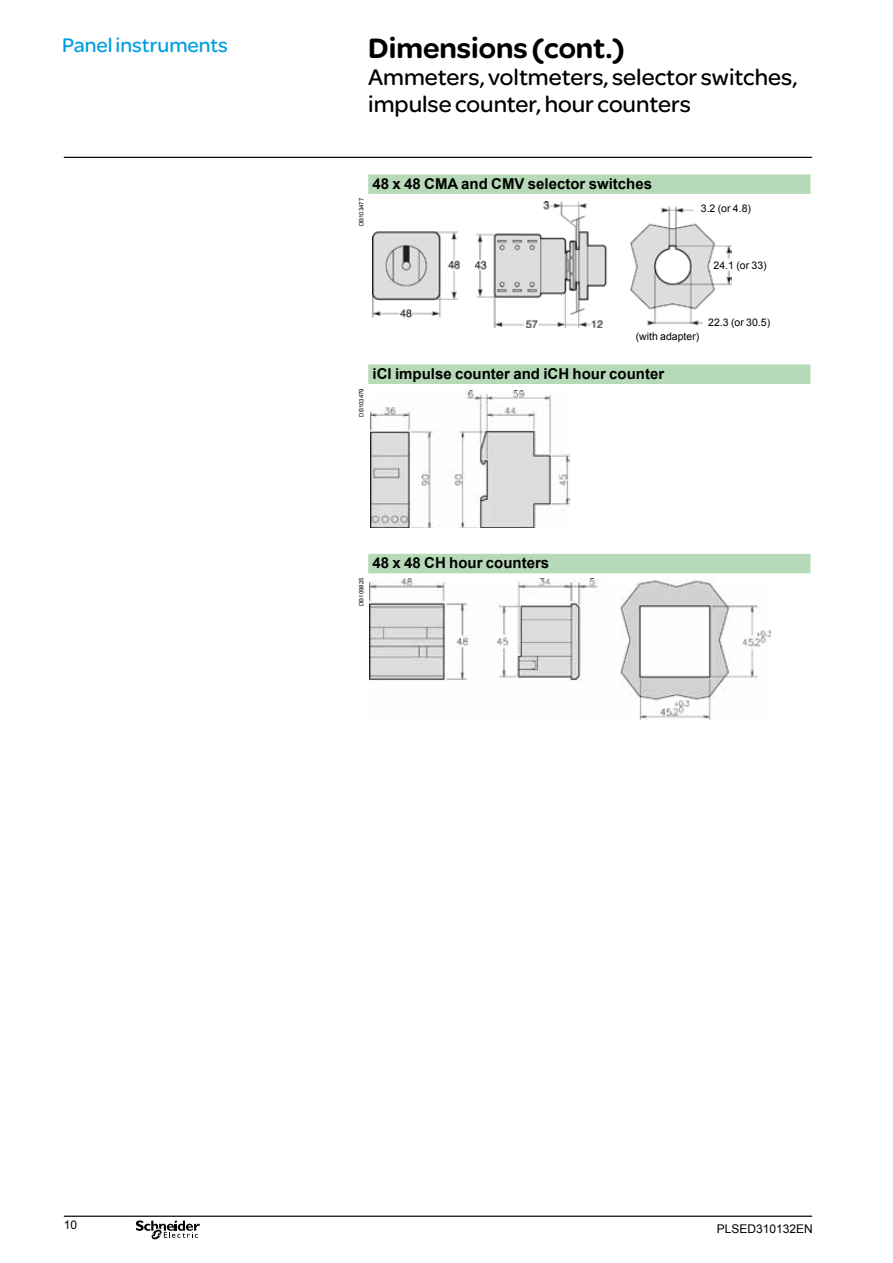
<style>
.page{position:relative;width:893px;height:1263px;background:#fff}
.page>*{position:absolute;margin:0;border:0;box-sizing:border-box;transform-origin:0 0}
.t1{font:900 30px "SE Optimist";color:#000}
.t2{font:24px/27px "SE Optimist";color:#000}
.t3{font:21px "SE Optimist";color:#009ee0}
.t4{font:700 15px "Arial";color:#000}
.t5{font:12px "Arial";color:#000}
.t6{font:10.5px "Arial";color:#000}
.t7{font:6px "Arial";color:#000}
</style>
<div class="page">
<hr style="left:64px;top:1215px;width:748px;height:2px;background:#000">
<svg style="left:136px;top:1220px;width:64px;height:19px"></svg>
<hr style="left:64px;top:157px;width:748px;height:1px;background:#000">
<svg style="left:368px;top:174px;width:442px;height:399px"></svg>
<img style="left:372px;top:202px;width:359px;height:126px">
<img style="left:370px;top:390px;width:200px;height:138px">
<img style="left:370px;top:578px;width:400px;height:141px">
<h3 class="t3" style="left:62px;top:30px;width:167px">Panel instruments</h3>
<h1 class="t1" style="left:368px;top:26px;width:258px">Dimensions (cont.)</h1>
<h2 class="t2" style="left:368px;top:63px;width:431px">Ammeters, voltmeters, selector switches, impulse counter, hour counters</h2>
<p class="t7" style="left:357px;top:226px;width:30px;rotate:-90deg">DB103477</p>
<p class="t4" style="left:372px;top:174px;width:281px">48 x 48 CMA and CMV selector switches</p>
<p class="t6" style="left:701px;top:202px;width:52px">3.2 (or 4.8)</p>
<p class="t6" style="left:714px;top:258px;width:55px">24.1 (or 33)</p>
<p class="t6" style="left:636px;top:329px;width:65px">(with adapter)</p>
<p class="t6" style="left:708px;top:315px;width:63px">22.3 (or 30.5)</p>
<p class="t7" style="left:357px;top:417px;width:30px;rotate:-90deg">DB103479</p>
<p class="t4" style="left:372px;top:364px;width:293px">iCI impulse counter and iCH hour counter</p>
<p class="t7" style="left:357px;top:606px;width:30px;rotate:-90deg">DB109825</p>
<p class="t4" style="left:372px;top:553px;width:178px">48 x 48 CH hour counters</p>
<p class="t5" style="left:64px;top:1217px;width:15px">10</p>
<p class="t5" style="left:717px;top:1221px;width:98px">PLSED310132EN</p>
</div>
